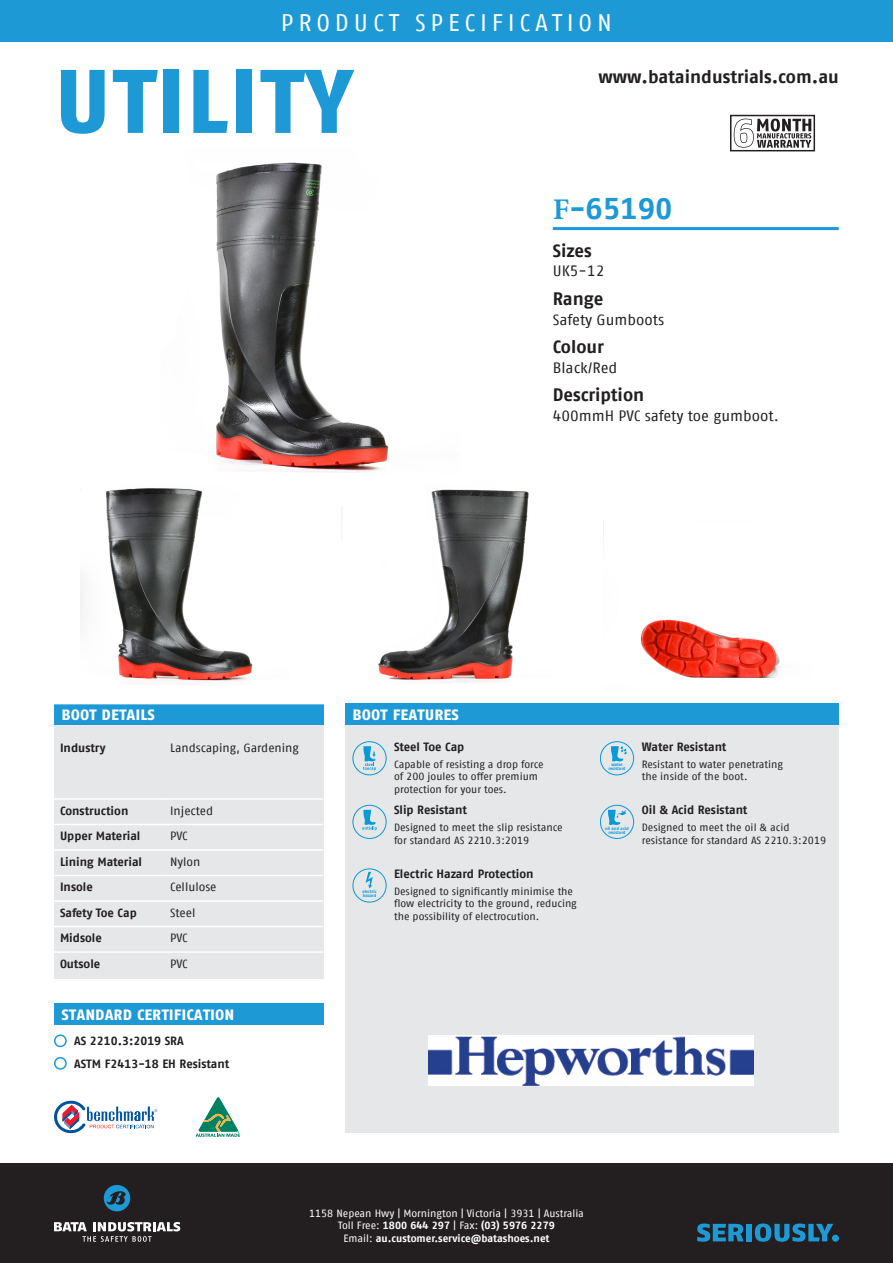
<style>
.page{position:relative;width:893px;height:1263px;background:#fff}
.page>*{position:absolute;margin:0;border:0;box-sizing:border-box;transform-origin:0 0}
.t1{font:90px "Fago No Extrabold TFSC";color:#1d99d6}
.t2{font:700 30px "Fago Offc";color:#1d99d6}
.t3{font:24px "Fago Offc";letter-spacing:.2em;color:#fff}
.t4{font:700 18px "Fago Offc";letter-spacing:-.005em;color:#231f20}
.t5{font:15px "Fago Offc";color:#231f20}
.t6{font:15px "Fago No Extrabold TFSC";color:#fff}
.t7{font:700 12px "Fago Offc";color:#231f20}
.t8{font:12px "Fago Offc";letter-spacing:-.005em;color:#231f20}
.t9{font:10.5px/12.6px "Fago Offc";color:#231f20}
.t10{font:700 10.5px "Fago Offc";color:#fff}
.t11{font:10.5px "Fago Offc";color:#fff}
.t12{font:700 4.35px/4.2px "Fago Offc";letter-spacing:-.005em;color:#069ad9;text-align:center}
.s1{font-family:"Minion Pro"}
.s2{font-weight:400}
</style>
<div class="page">
<div style="left:0;top:1164px;width:893px;height:99px;background:#231f20"></div>
<div style="left:54px;top:1003px;width:269px;height:22px;background:#1d99d6"></div>
<div style="left:54px;top:725px;width:269px;height:254px;background:#e6e7e9"></div>
<div style="left:345px;top:719px;width:494px;height:414px;background:#e6e7e9"></div>
<div style="left:54px;top:703px;width:269px;height:22px;background:#1d99d6"></div>
<img style="left:378px;top:489px;width:151px;height:194px">
<img style="left:603px;top:521px;width:177px;height:157px">
<img style="left:80px;top:488px;width:173px;height:196px">
<img style="left:216px;top:162px;width:173px;height:311px">
<div style="left:0;top:0;width:893px;height:42px;background:#1d99d6"></div>
<div style="left:54px;top:1034px;width:13px;height:13px;border:2px solid #1d99d6;border-radius:50%"></div>
<hr style="left:54px;top:703px;width:784px;height:1px;background:#fff">
<hr style="left:54px;top:798px;width:110px;height:2px;background:#fff">
<hr style="left:164px;top:798px;width:159px;height:2px;background:#fff">
<hr style="left:54px;top:824px;width:110px;height:1px;background:#fff">
<hr style="left:164px;top:824px;width:159px;height:1px;background:#fff">
<hr style="left:54px;top:849px;width:110px;height:2px;background:#fff">
<hr style="left:164px;top:849px;width:159px;height:2px;background:#fff">
<hr style="left:54px;top:875px;width:110px;height:1px;background:#fff">
<hr style="left:164px;top:875px;width:159px;height:1px;background:#fff">
<hr style="left:54px;top:900px;width:110px;height:2px;background:#fff">
<hr style="left:164px;top:900px;width:159px;height:2px;background:#fff">
<hr style="left:54px;top:926px;width:110px;height:1px;background:#fff">
<hr style="left:164px;top:926px;width:159px;height:1px;background:#fff">
<hr style="left:54px;top:951px;width:110px;height:2px;background:#fff">
<hr style="left:164px;top:951px;width:159px;height:2px;background:#fff">
<div style="left:730px;top:115px;width:85px;height:36px;border:2px solid #231f20"></div>
<svg style="left:734px;top:119px;width:77px;height:29px"></svg>
<svg style="left:54px;top:1100px;width:103px;height:33px"></svg>
<div style="left:345px;top:703px;width:494px;height:22px;background:#1d99d6"></div>
<hr style="left:553px;top:227px;width:286px;height:3px;background:#1d99d6">
<svg style="left:697px;top:1223px;width:46px;height:19px"></svg>
<div style="left:746px;top:1224px;width:6px;height:17px;background:#1d99d6"></div>
<svg style="left:755px;top:1223px;width:78px;height:19px"></svg>
<div style="left:832px;top:1235px;width:7px;height:7px;background:#1d99d6;border-radius:50%"></div>
<svg style="left:104px;top:1185px;width:26px;height:26px"></svg>
<svg style="left:54px;top:1222px;width:126px;height:20px"></svg>
<div style="left:600px;top:741px;width:34px;height:34px;border:1px solid #069ad9;border-radius:50%"></div>
<svg style="left:611px;top:746px;width:16px;height:15px"></svg>
<div style="left:600px;top:805px;width:34px;height:34px;border:1px solid #069ad9;border-radius:50%"></div>
<svg style="left:608px;top:810px;width:18px;height:15px"></svg>
<div style="left:352px;top:805px;width:35px;height:34px;border:1px solid #069ad9;border-radius:50%"></div>
<svg style="left:362px;top:810px;width:15px;height:20px"></svg>
<div style="left:352px;top:741px;width:35px;height:34px;border:1px solid #069ad9;border-radius:50%"></div>
<svg style="left:363px;top:746px;width:13px;height:25px"></svg>
<svg style="left:195px;top:1097px;width:45px;height:40px"></svg>
<div style="left:54px;top:1057px;width:13px;height:13px;border:2px solid #1d99d6;border-radius:50%"></div>
<svg style="left:366px;top:872px;width:7px;height:16px"></svg>
<div style="left:352px;top:868px;width:35px;height:34px;border:1px solid #069ad9;border-radius:50%"></div>
<img style="left:428px;top:1036px;width:325px;height:49px">
<p class="t3" style="left:281px;top:9px;width:333px">PRODUCT SPECIFICATION</p>
<p class="t1" style="left:54px;top:48px;width:302px">UTILITY</p>
<p class="t4" style="left:598px;top:66px;width:242px">www.bataindustrials.com.au</p>
<p class="t2" style="left:553px;top:191px;width:121px"><span class="s1">F</span>-65190</p>
<p class="t4" style="left:553px;top:240px;width:40px">Sizes</p>
<p class="t4" style="left:553px;top:288px;width:52px">Range</p>
<p class="t4" style="left:553px;top:336px;width:53px">Colour</p>
<p class="t4" style="left:553px;top:384px;width:93px">Description</p>
<p class="t5" style="left:553px;top:263px;width:53px">UK5-12</p>
<p class="t5" style="left:553px;top:311px;width:113px">Safety Gumboots</p>
<p class="t5" style="left:553px;top:359px;width:66px">Black/Red</p>
<p class="t5" style="left:553px;top:407px;width:228px">400mmH PVC safety toe gumboot.</p>
<p class="t6" style="left:62px;top:705px;width:95px">BOOT DETAILS</p>
<p class="t6" style="left:352px;top:705px;width:108px">BOOT FEATURES</p>
<p class="t7" style="left:60px;top:741px;width:47px">Industry</p>
<p class="t8" style="left:170px;top:741px;width:130px">Landscaping, Gardening</p>
<p class="t7" style="left:394px;top:739px;width:72px">Steel Toe Cap</p>
<p class="t9" style="left:394px;top:758px;width:151px">Capable of resisting a drop force of 200 joules to offer premium protection for your toes.</p>
<p class="t12" style="left:608px;top:762px;width:19px">water resistant</p>
<p class="t7" style="left:642px;top:739px;width:86px">Water Resistant</p>
<p class="t9" style="left:642px;top:758px;width:143px">Resistant to water penetrating the inside of the boot.</p>
<p class="t7" style="left:60px;top:803px;width:70px">Construction</p>
<p class="t8" style="left:170px;top:803px;width:45px">Injected</p>
<p class="t7" style="left:60px;top:829px;width:82px">Upper Material</p>
<p class="t8" style="left:170px;top:829px;width:19px">PVC</p>
<p class="t7" style="left:60px;top:854px;width:84px">Lining Material</p>
<p class="t8" style="left:170px;top:854px;width:32px">Nylon</p>
<p class="t7" style="left:60px;top:880px;width:34px">Insole</p>
<p class="t8" style="left:170px;top:880px;width:48px">Cellulose</p>
<p class="t7" style="left:60px;top:905px;width:78px">Safety Toe Cap</p>
<p class="t8" style="left:170px;top:905px;width:27px">Steel</p>
<p class="t7" style="left:60px;top:931px;width:43px">Midsole</p>
<p class="t8" style="left:170px;top:931px;width:19px">PVC</p>
<p class="t7" style="left:60px;top:956px;width:42px">Outsole</p>
<p class="t8" style="left:170px;top:957px;width:19px">PVC</p>
<p class="t6" style="left:62px;top:1005px;width:174px">STANDARD CERTIFICATION</p>
<p class="t7" style="left:74px;top:1034px;width:111px">AS 2210.3:2019 SRA</p>
<p class="t7" style="left:74px;top:1057px;width:156px">ASTM F2413-18 EH Resistant</p>
<p class="t12" style="left:362px;top:890px;width:16px;text-align:left">electric hazard</p>
<p class="t7" style="left:394px;top:803px;width:74px">Slip Resistant</p>
<p class="t9" style="left:394px;top:821px;width:170px">Designed to meet the slip resistance for standard AS 2210.3:2019</p>
<p class="t7" style="left:394px;top:867px;width:141px">Electric Hazard Protection</p>
<p class="t9" style="left:394px;top:885px;width:184px">Designed to significantly minimise the flow electricity to the ground, reducing the possibility of electrocution.</p>
<p class="t12" style="left:605px;top:826px;width:25px">oil and acid resistant</p>
<p class="t7" style="left:642px;top:803px;width:107px">Oil &amp; Acid Resistant</p>
<p class="t9" style="left:642px;top:821px;width:186px">Designed to meet the oil &amp; acid resistance for standard AS 2210.3:2019</p>
<p class="t11" style="left:309px;top:1207px;width:276px">1158 Nepean Hwy | Mornington | Victoria | 3931 | Australia</p>
<p class="t10" style="left:338px;top:1219px;width:218px"><span class="s2">Toll Free:</span> 1800 644 297 <span class="s2">| Fax:</span> (03) 5976 2279</p>
<p class="t10" style="left:343px;top:1232px;width:208px"><span class="s2">Email:</span> au.customer.service@batashoes.net</p>
</div>
